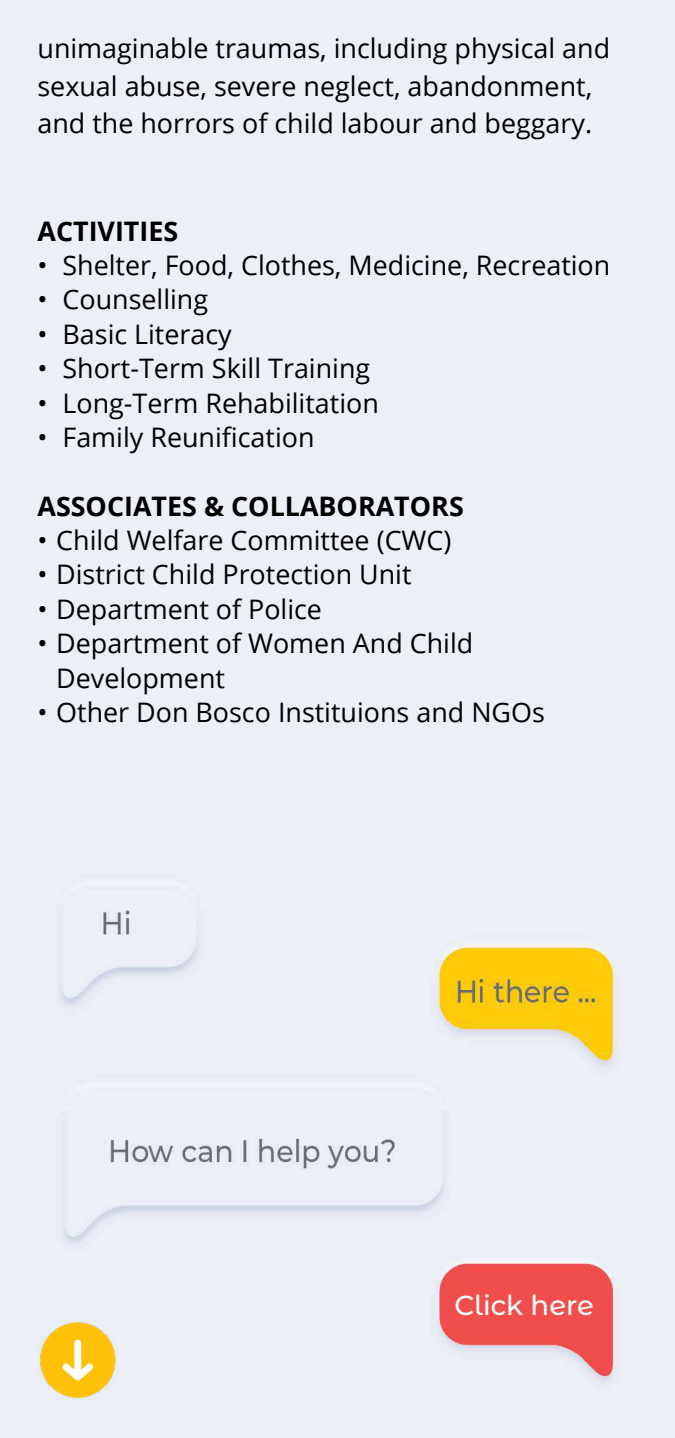
<style>
.page{position:relative;width:675px;height:1438px;background:#fff}
.page>*{position:absolute;margin:0;border:0;box-sizing:border-box;transform-origin:0 0}
.t1{font:500 27.5px "Montserrat Alternates";color:#fff}
.t2{font:26.88px/37.5px "Open Sans";color:#000}
.t3{font:700 26.88px "Open Sans";color:#000}
</style>
<div class="page">
<div style="left:0;top:0;width:675px;height:1437px;background:#eceff6"></div>
<img style="left:38px;top:1319px;width:80px;height:81px">
<p class="t2" style="left:38px;top:29px;width:574px">unimaginable traumas, including physical and sexual abuse, severe neglect, abandonment, and the horrors of child labour and beggary.</p>
<p class="t3" style="left:38px;top:212px;width:142px">ACTIVITIES</p>
<p class="t2" style="left:38px;top:246px;width:574px">• Shelter, Food, Clothes, Medicine, Recreation</p>
<p class="t2" style="left:38px;top:280px;width:172px">• Counselling</p>
<p class="t2" style="left:38px;top:314px;width:196px">• Basic Literacy</p>
<p class="t2" style="left:38px;top:349px;width:334px">• Short-Term Skill Training</p>
<p class="t2" style="left:38px;top:383px;width:343px">• Long-Term Rehabilitation</p>
<p class="t2" style="left:38px;top:418px;width:279px">• Family Reunification</p>
<p class="t3" style="left:38px;top:487px;width:428px">ASSOCIATES &amp; COLLABORATORS</p>
<p class="t2" style="left:38px;top:521px;width:415px">• Child Welfare Committee (CWC)</p>
<p class="t2" style="left:38px;top:555px;width:376px">• District Child Protection Unit</p>
<p class="t2" style="left:38px;top:589px;width:286px">• Department of Police</p>
<p class="t2" style="left:56px;top:625px;width:419px;line-height:34.4px;text-indent:-19px">• Department of Women And Child<br>Development</p>
<p class="t2" style="left:38px;top:693px;width:509px">• Other Don Bosco Instituions and NGOs</p>
<p class="t1" style="left:454px;top:1286px;width:141px">Click here</p>
</div>
